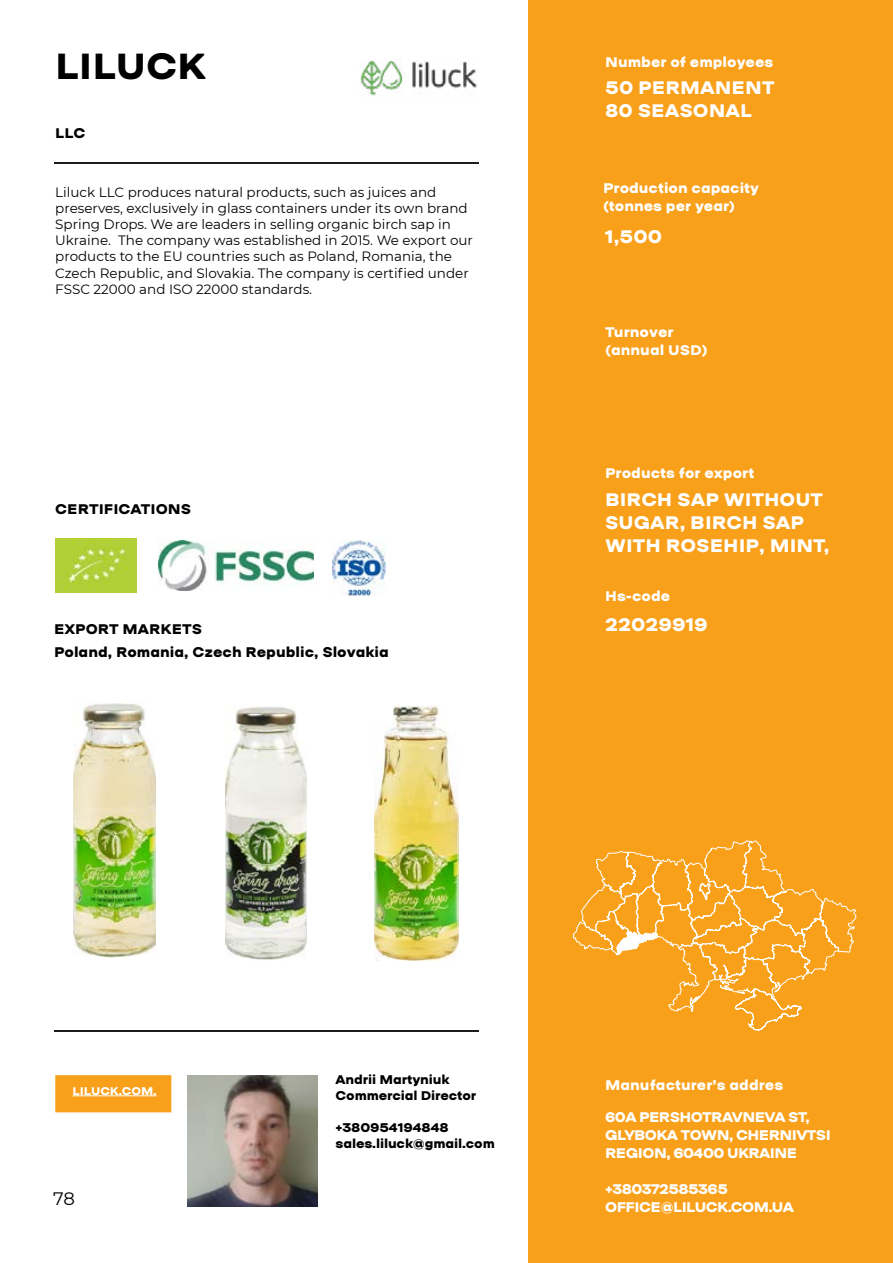
<style>
.page{position:relative;width:893px;height:1263px;background:#fff}
.page>*{position:absolute;margin:0;border:0;box-sizing:border-box;transform-origin:0 0}
.t1{font:700 39px "Ermilov";color:#000}
.t2{font:700 19.5px/23.4px "Ermilov";color:#fff}
.t3{font:18px "Montserrat";color:#000}
.t4{font:700 15px/18px "Ermilov";color:#fff}
.t5{font:700 15px/18px "Ermilov";letter-spacing:-.04em;color:#fff}
.t6{font:700 15px/22.5px "Ermilov";color:#000}
.t7{font:13.5px/16.2px "Montserrat";color:#000}
.t8{font:700 13.5px/16.2px "Ermilov";letter-spacing:-.01em;color:#000}
.t9{font:700 12px "Ermilov";letter-spacing:-.005em;color:#fff}
</style>
<div class="page">
<div style="left:528px;top:0;width:365px;height:1263px;background:#f9a01b"></div>
<hr style="left:54px;top:1030px;width:424px;height:2px;background:#1c1c1c">
<hr style="left:54px;top:162px;width:424px;height:2px;background:#1c1c1c">
<svg style="left:806px;top:889px;width:51px;height:86px"></svg>
<img style="left:188px;top:1075px;width:129px;height:131px">
<div style="left:55px;top:1075px;width:116px;height:37px;background:#f9a01b"></div>
<img style="left:55px;top:538px;width:81px;height:54px">
<img style="left:159px;top:541px;width:154px;height:49px">
<img style="left:333px;top:541px;width:53px;height:56px">
<img style="left:360px;top:59px;width:117px;height:37px">
<img style="left:73px;top:703px;width:82px;height:254px">
<img style="left:225px;top:707px;width:82px;height:253px">
<img style="left:375px;top:706px;width:84px;height:254px">
<svg style="left:573px;top:840px;width:233px;height:191px"></svg>
<hr style="left:73px;top:1095px;width:84px;height:1px;background:#fff">
<h1 class="t1" style="left:55px;top:46px;width:152px">LILUCK</h1>
<p class="t6" style="left:55px;top:121px;width:32px">LLC</p>
<p class="t7" style="left:55px;top:183px;width:419px">Liluck LLC produces natural products, such as juices and preserves, exclusively in glass containers under its own brand Spring Drops. We are leaders in selling organic birch sap in Ukraine. The company was established in 2015. We export our products to the EU countries such as Poland, Romania, the Czech Republic, and Slovakia. The company is certified under FSSC 22000 and ISO 22000 standards.</p>
<p class="t6" style="left:55px;top:498px;width:137px">CERTIFICATIONS</p>
<p class="t6" style="left:54px;top:618px;width:336px">EXPORT MARKETS<br>Poland, Romania, Czech Republic, Slovakia</p>
<p class="t4" style="left:605px;top:53px;width:170px">Number of employees</p>
<h2 class="t2" style="left:605px;top:75px;width:171px">50 PERMANENT<br>80 SEASONAL</h2>
<p class="t4" style="left:603px;top:179px;width:158px">Production capacity (tonnes per year)</p>
<h2 class="t2" style="left:605px;top:225px;width:58px">1,500</h2>
<p class="t4" style="left:605px;top:322px;width:104px">Turnover (annual USD)</p>
<p class="t4" style="left:605px;top:464px;width:151px">Products for export</p>
<h2 class="t2" style="left:605px;top:487px;width:226px">BIRCH SAP WITHOUT<br>SUGAR, BIRCH SAP<br>WITH ROSEHIP, MINT,</h2>
<p class="t4" style="left:605px;top:587px;width:67px">Hs-code</p>
<h2 class="t2" style="left:605px;top:613px;width:104px">22029919</h2>
<p class="t9" style="left:73px;top:1084px;width:86px">LILUCK.COM.</p>
<h3 class="t3" style="left:53px;top:1186px;width:23px">78</h3>
<p class="t8" style="left:336px;top:1071px;width:142px">Andrii Martyniuk<br>Commercial Director</p>
<p class="t8" style="left:336px;top:1119px;width:161px">+380954194848 sales.liluck@gmail.com</p>
<p class="t4" style="left:605px;top:1076px;width:180px">Manufacturer’s addres</p>
<p class="t5" style="left:605px;top:1107px;width:227px">60A PERSHOTRAVNEVA ST,<br>GLYBOKA TOWN, CHERNIVTSI<br>REGION, 60400 UKRAINE</p>
<p class="t5" style="left:605px;top:1179px;width:190px">+380372585365<br>OFFICE@LILUCK.COM.UA</p>
</div>
